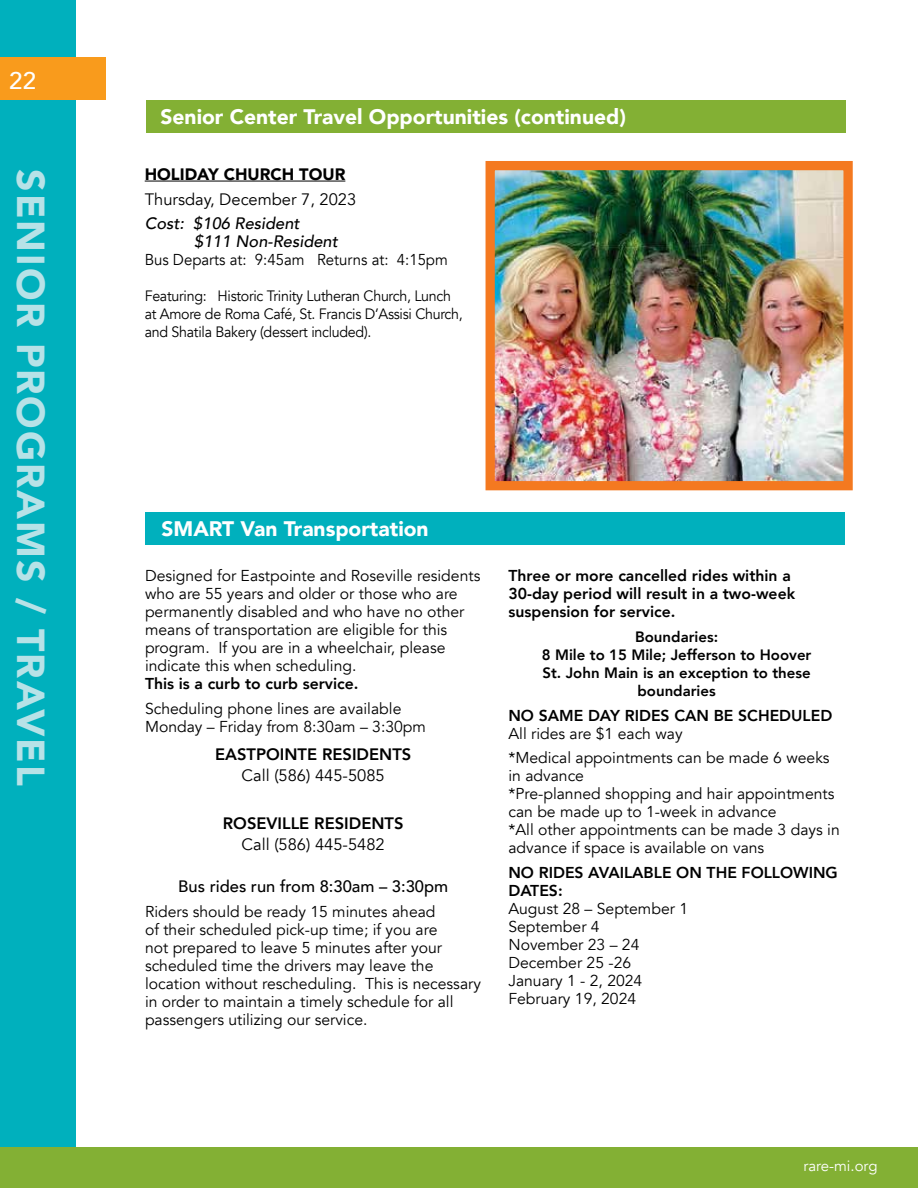
<style>
.page{position:relative;width:918px;height:1188px;background:#fff}
.page>*{position:absolute;margin:0;border:0;box-sizing:border-box;transform-origin:0 0}
.t1{font:900 39px "Avenir";letter-spacing:.05em;color:#b7e2e7}
.t2{font:500 24px "Avenir";color:#fff}
.t3{font:900 21px "Avenir";color:#fff}
.t4{font:16.5px "Avenir";color:#000}
.t5{font:800 16.5px "Avenir";color:#000}
.t6{font:italic 500 16.5px/18px "Avenir";color:#000}
.t7{font:500 16.5px "Avenir";color:#000}
.t8{font:900 16.5px "Avenir";color:#000}
.t9{font:15.75px/18px "Avenir";color:#000}
.t10{font:800 15.75px/18px "Avenir";color:#000}
.t11{font:15.75px "Avenir";color:#000;scale:.95 1}
.t12{font:15px/18px "Avenir";letter-spacing:-.02em;color:#000;scale:.95 1}
.t13{font:800 15px/18px "Avenir";color:#000;text-align:center}
.t14{font:15px "Avenir";color:#fff}
</style>
<div class="page">
<div style="left:0;top:0;width:76px;height:1188px;background:#00b0bd"></div>
<div style="left:0;top:57px;width:106px;height:43px;background:#f99b1c"></div>
<div style="left:0;top:1148px;width:453px;height:40px;background:#83b034"></div>
<div style="left:453px;top:1148px;width:465px;height:40px;background:#83b034"></div>
<div style="left:146px;top:512px;width:699px;height:32px;background:#00b0bd"></div>
<div style="left:146px;top:100px;width:699px;height:32px;background:#83b034"></div>
<img style="left:496px;top:171px;width:347px;height:309px">
<div style="left:486px;top:161px;width:367px;height:329px;border:9px solid #f47920"></div>
<hr style="left:145px;top:181px;width:200px;height:1px;background:#000">
<h2 class="t2" style="left:9px;top:60px;width:28px">22</h2>
<h1 class="t1" style="left:64px;top:169px;width:618px;rotate:90deg">SENIOR PROGRAMS / TRAVEL</h1>
<h3 class="t3" style="left:161px;top:99px;width:467px">Senior Center Travel Opportunities (continued)</h3>
<p class="t8" style="left:145px;top:160px;width:202px">HOLIDAY CHURCH TOUR</p>
<p class="t4" style="left:145px;top:189px;width:213px">Thursday, December 7, 2023</p>
<p class="t6" style="left:194px;top:215px;width:145px;text-indent:-50px">Cost: $106 Resident $111 Non-Resident</p>
<p class="t11" style="left:145px;top:251px;width:321px">Bus Departs at: 9:45am Returns at: 4:15pm</p>
<p class="t12" style="left:145px;top:287px;width:336px">Featuring: Historic Trinity Lutheran Church, Lunch at Amore de Roma Café, St. Francis D’Assisi Church, and Shatila Bakery (dessert included).</p>
<h3 class="t3" style="left:162px;top:511px;width:269px">SMART Van Transportation</h3>
<p class="t9" style="left:145px;top:567px;width:337px">Designed for Eastpointe and Roseville residents who are 55 years and older or those who are permanently disabled and who have no other means of transportation are eligible for this program. If you are in a wheelchair, please indicate this when scheduling.</p>
<p class="t10" style="left:145px;top:675px;width:215px">This is a curb to curb service.</p>
<p class="t9" style="left:145px;top:700px;width:282px">Scheduling phone lines are available<br>Monday – Friday from 8:30am – 3:30pm</p>
<p class="t5" style="left:215px;top:741px;width:198px">EASTPOINTE RESIDENTS</p>
<p class="t4" style="left:242px;top:765px;width:145px">Call (586) 445-5085</p>
<p class="t5" style="left:223px;top:811px;width:182px">ROSEVILLE RESIDENTS</p>
<p class="t4" style="left:242px;top:835px;width:145px">Call (586) 445-5482</p>
<p class="t7" style="left:178px;top:872px;width:271px">Bus rides run from 8:30am – 3:30pm</p>
<p class="t9" style="left:145px;top:903px;width:337px">Riders should be ready 15 minutes ahead<br>of their scheduled pick-up time; if you are<br>not prepared to leave 5 minutes after your scheduled time the drivers may leave the location without rescheduling. This is necessary in order to maintain a timely schedule for all passengers utilizing our service.</p>
<p class="t10" style="left:508px;top:567px;width:288px">Three or more cancelled rides within a<br>30-day period will result in a two-week suspension for service.</p>
<p class="t13" style="left:542px;top:628px;width:271px">Boundaries:<br>8 Mile to 15 Mile; Jefferson to Hoover<br>St. John Main is an exception to these boundaries</p>
<p class="t10" style="left:508px;top:706px;width:325px">NO SAME DAY RIDES CAN BE SCHEDULED</p>
<p class="t9" style="left:508px;top:721px;width:323px;line-height:24.8px">All rides are $1 each way<br>*Medical appointments can be made 6 weeks</p>
<p class="t9" style="left:508px;top:767px;width:333px">in advance<br>*Pre-planned shopping and hair appointments can be made up to 1-week in advance<br>*All other appointments can be made 3 days in advance if space is available on vans</p>
<p class="t10" style="left:508px;top:864px;width:331px">NO RIDES AVAILABLE ON THE FOLLOWING<br>DATES:</p>
<p class="t9" style="left:508px;top:900px;width:181px">August 28 – September 1<br>September 4<br>November 23 – 24<br>December 25 -26<br>January 1 - 2, 2024<br>February 19, 2024</p>
<p class="t14" style="left:768px;top:1153px;width:111px">www.rare-mi.org</p>
<p class="t14" style="left:803px;top:1157px;width:76px">rare-mi.org</p>
</div>
